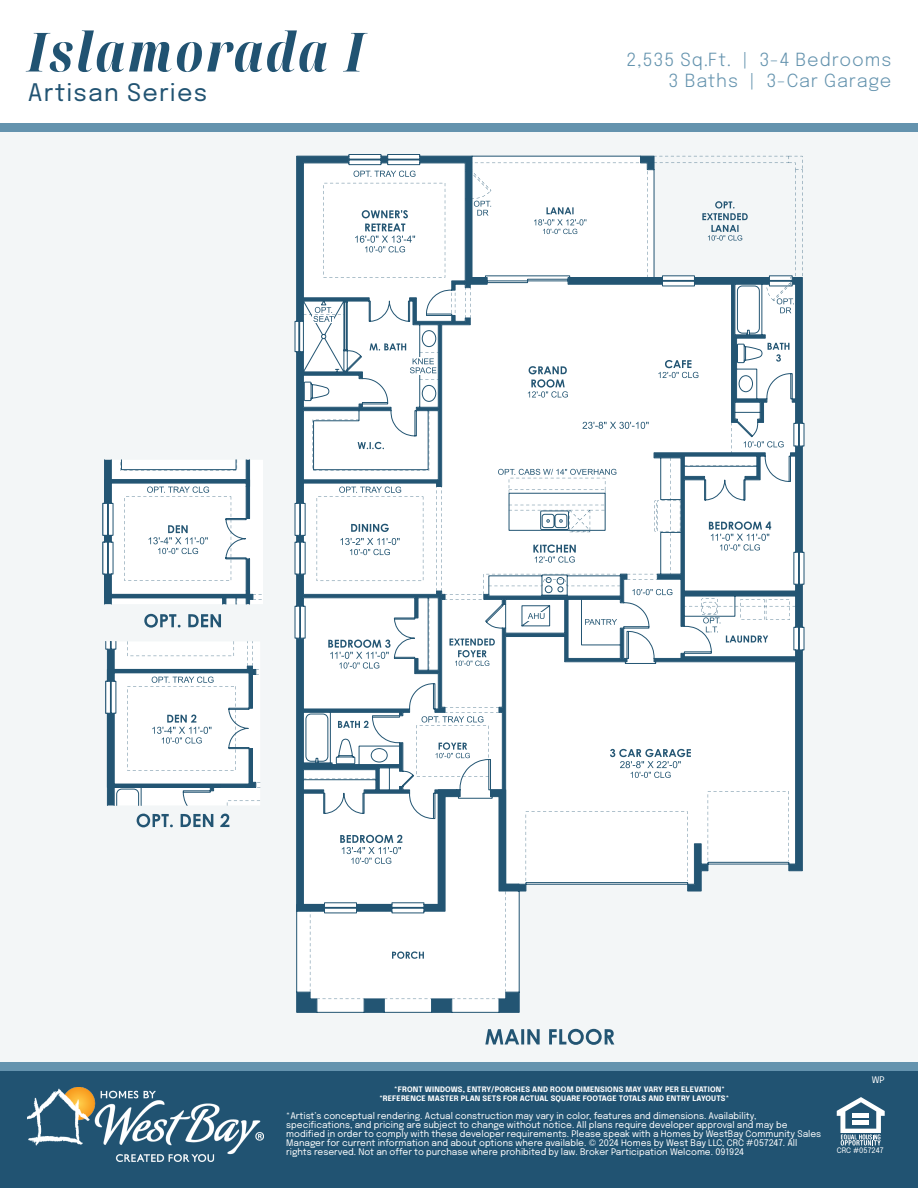
<style>
.page{position:relative;width:918px;height:1188px;background:#fff}
.page>*{position:absolute;margin:0;border:0;box-sizing:border-box;transform-origin:0 0}
.t1{font:italic 54px "Noto Serif Display";letter-spacing:.05em;color:#215372}
.t2{font:24px "Epilogue";letter-spacing:.05em;color:#215372}
.t3{font:18px "Epilogue";letter-spacing:.05em;color:#6493ae}
.t4{font:9px/9px "Epilogue";color:#fff}
.t5{font:700 7.5px "Epilogue";letter-spacing:.02em;color:#fff}
.t6{font:7.5px "Epilogue";color:#fff}
</style>
<div class="page">
<div style="left:0;top:130px;width:918px;height:1058px;background:#f3f6f7"></div>
<div style="left:0;top:1066px;width:918px;height:122px;background:#215372"></div>
<img style="left:28px;top:1088px;width:236px;height:74px">
<svg style="left:837px;top:1097px;width:48px;height:49px"></svg>
<div style="left:0;top:123px;width:918px;height:9px;background:#6493ae"></div>
<div style="left:0;top:1062px;width:918px;height:8px;background:#6493ae"></div>
<svg style="left:295px;top:154px;width:509px;height:738px"></svg>
<svg style="left:647px;top:171px;width:1px;height:107px"></svg>
<svg style="left:420px;top:379px;width:18px;height:1px"></svg>
<svg style="left:452px;top:293px;width:4px;height:20px"></svg>
<svg style="left:465px;top:287px;width:6px;height:31px"></svg>
<svg style="left:429px;top:598px;width:1px;height:72px"></svg>
<div style="left:708px;top:791px;width:81px;height:70px;background:#fff"></div>
<div style="left:526px;top:812px;width:162px;height:69px;background:#fff"></div>
<svg style="left:338px;top:721px;width:31px;height:7px"></svg>
<svg style="left:323px;top:183px;width:122px;height:95px"></svg>
<svg style="left:328px;top:640px;width:63px;height:29px"></svg>
<svg style="left:610px;top:749px;width:81px;height:29px"></svg>
<svg style="left:658px;top:360px;width:40px;height:18px"></svg>
<svg style="left:528px;top:366px;width:40px;height:32px"></svg>
<svg style="left:312px;top:410px;width:117px;height:61px"></svg>
<svg style="left:465px;top:163px;width:174px;height:71px"></svg>
<div style="left:312px;top:315px;width:22px;height:8px;background:#fff"></div>
<svg style="left:303px;top:307px;width:41px;height:15px"></svg>
<svg style="left:768px;top:343px;width:21px;height:19px"></svg>
<svg style="left:415px;top:373px;width:16px;height:2px"></svg>
<svg style="left:370px;top:343px;width:68px;height:30px"></svg>
<svg style="left:416px;top:707px;width:83px;height:52px"></svg>
<svg style="left:354px;top:171px;width:61px;height:6px"></svg>
<svg style="left:317px;top:487px;width:106px;height:94px"></svg>
<svg style="left:436px;top:422px;width:360px;height:244px"></svg>
<svg style="left:654px;top:156px;width:149px;height:157px"></svg>
<svg style="left:103px;top:459px;width:160px;height:146px"></svg>
<svg style="left:144px;top:614px;width:77px;height:14px"></svg>
<svg style="left:105px;top:641px;width:155px;height:165px"></svg>
<svg style="left:137px;top:814px;width:92px;height:13px"></svg>
<svg style="left:296px;top:759px;width:224px;height:254px"></svg>
<svg style="left:310px;top:776px;width:196px;height:223px;fill:#fff"></svg>
<svg style="left:392px;top:951px;width:32px;height:8px"></svg>
<svg style="left:485px;top:1029px;width:129px;height:16px"></svg>
<p class="t1" style="left:28px;top:14px;width:337px">Islamorada I</p>
<p class="t2" style="left:28px;top:76px;width:181px">Artisan Series</p>
<p class="t3" style="left:627px;top:46px;width:266px">2,535 Sq.Ft. | 3-4 Bedrooms</p>
<p class="t3" style="left:669px;top:68px;width:224px">3 Baths | 3-Car Garage</p>
<p class="t4" style="left:872px;top:1075px;width:14px">WP</p>
<p class="t5" style="left:394px;top:1083px;width:332px">*FRONT WINDOWS, ENTRY/PORCHES AND ROOM DIMENSIONS MAY VARY PER ELEVATION*</p>
<p class="t5" style="left:379px;top:1092px;width:351px">*REFERENCE MASTER PLAN SETS FOR ACTUAL SQUARE FOOTAGE TOTALS AND ENTRY LAYOUTS*</p>
<p class="t4" style="left:286px;top:1111px;width:537px">*Artist’s conceptual rendering. Actual construction may vary in color, features and dimensions. Availability, specifications, and pricing are subject to change without notice. All plans require developer approval and may be modified in order to comply with these developer requirements. Please speak with a Homes by WestBay Community Sales Manager for current information and about options where available. © 2024 Homes by West Bay LLC, CRC #057247. All rights reserved. Not an offer to purchase where prohibited by law. Broker Participation Welcome. 091924</p>
<p class="t6" style="left:837px;top:1145px;width:48px">CRC #057247</p>
</div>
